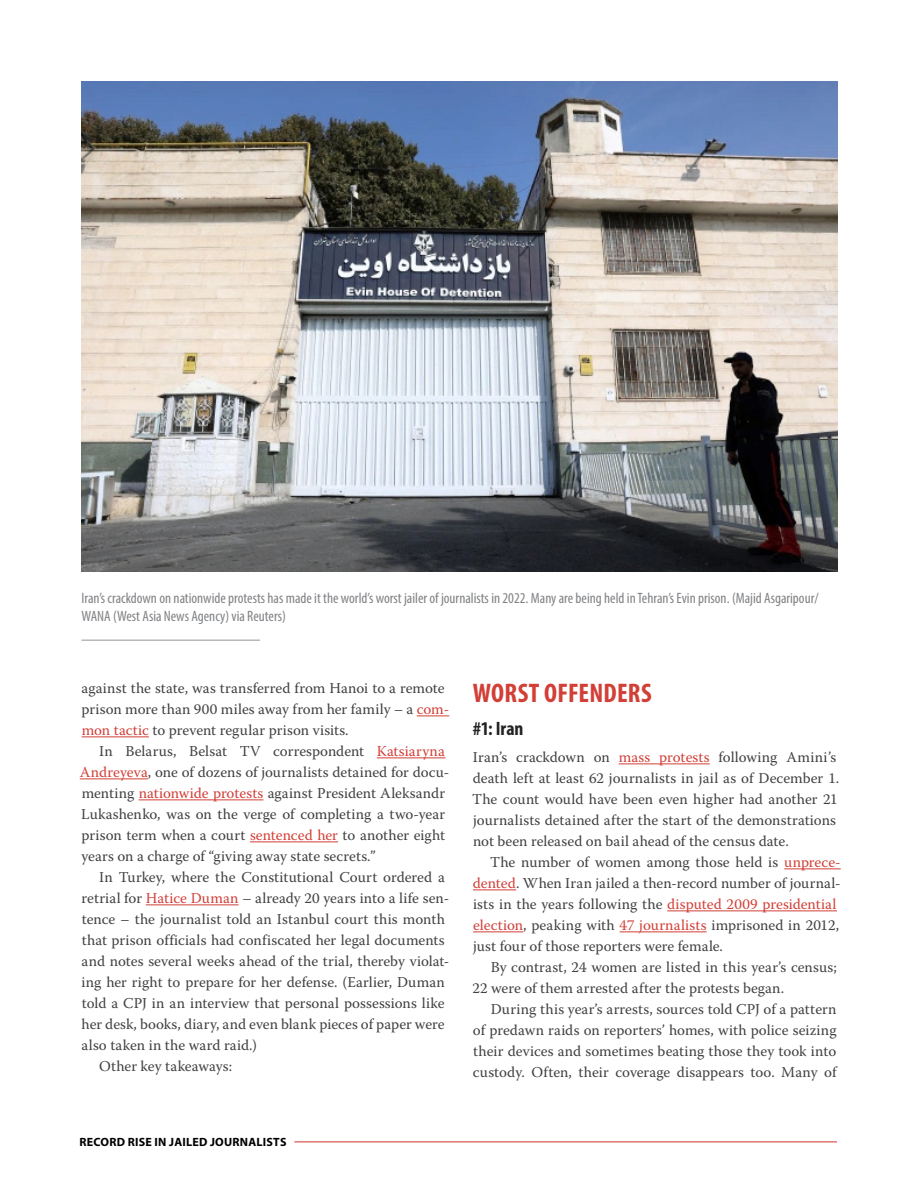
<style>
.page{position:relative;width:918px;height:1188px;background:#fff}
.page>*{position:absolute;margin:0;border:0;box-sizing:border-box;transform-origin:0 0}
.t1{font:700 condensed 27px "Myriad Pro";letter-spacing:.01em;color:#d23f37}
.t2{font:700 condensed 19.5px "Myriad Pro";color:#222223}
.Main_Body_Text{font:15px/21px "Warnock Pro";letter-spacing:.005em;color:#414042}
.Main_Body_Text__no_i{font:15px/21px "Warnock Pro";letter-spacing:.005em;color:#414042}
.t3{font:condensed 15px/18px "Myriad Pro";color:#808285}
.t4{font:700 12px "Myriad Pro";letter-spacing:.02em;color:#000}
.s1{color:#d23f37}
</style>
<div class="page">
<hr style="left:294px;top:1142px;width:543px;height:1px;background:#d13327">
<hr style="left:417px;top:716px;width:32px;height:1px;background:#d23f37">
<hr style="left:82px;top:737px;width:67px;height:1px;background:#d23f37">
<hr style="left:377px;top:758px;width:69px;height:1px;background:#d23f37">
<hr style="left:80px;top:779px;width:68px;height:1px;background:#d23f37">
<hr style="left:139px;top:800px;width:124px;height:1px;background:#d23f37">
<hr style="left:250px;top:842px;width:88px;height:1px;background:#d23f37">
<hr style="left:146px;top:905px;width:93px;height:1px;background:#d23f37">
<hr style="left:619px;top:764px;width:91px;height:1px;background:#d23f37">
<hr style="left:784px;top:869px;width:57px;height:1px;background:#d23f37">
<hr style="left:473px;top:890px;width:43px;height:1px;background:#d23f37">
<hr style="left:667px;top:911px;width:170px;height:1px;background:#d23f37">
<hr style="left:473px;top:932px;width:50px;height:1px;background:#d23f37">
<hr style="left:620px;top:932px;width:87px;height:1px;background:#d23f37">
<img style="left:81px;top:81px;width:757px;height:491px">
<hr style="left:82px;top:640px;width:178px;height:1px;background:#939598">
<p class="t3" style="left:82px;top:589px;width:739px">Iran’s crackdown on nationwide protests has made it the world’s worst jailer of journalists in 2022. Many are being held in Tehran’s Evin prison. (Majid Asgaripour/<br>WANA (West Asia News Agency) via Reuters)</p>
<p class="Main_Body_Text" style="left:82px;top:677px;width:369px">against the state, was transferred from Hanoi to a remote prison more than 900 miles away from her family – a <span class="s1">com&shy;mon tactic</span> to prevent regular prison visits.</p>
<p class="Main_Body_Text" style="left:80px;top:740px;width:371px;text-indent:20px">In Belarus, Belsat TV correspondent <span class="s1">Katsiaryna Andreyeva</span>, one of dozens of journalists detained for docu&shy;menting <span class="s1">nationwide protests</span> against President Aleksandr Lukashenko, was on the verge of completing a two-year prison term when a court <span class="s1">sentenced her</span> to another eight years on a charge of “giving away state secrets.”</p>
<p class="Main_Body_Text" style="left:82px;top:866px;width:369px;text-indent:18px">In Turkey, where the Constitutional Court ordered a retrial for <span class="s1">Hatice Duman</span> – already 20 years into a life sen&shy;tence – the journalist told an Istanbul court this month that prison officials had confiscated her legal documents and notes several weeks ahead of the trial, thereby violat&shy;ing her right to prepare for her defense. (Earlier, Duman told a CPJ in an interview that personal possessions like her desk, books, diary, and even blank pieces of paper were also taken in the ward raid.)</p>
<p class="Main_Body_Text" style="left:99px;top:1055px;width:135px">Other key takeaways:</p>
<p class="t4" style="left:80px;top:1134px;width:208px">RECORD RISE IN JAILED JOURNALISTS</p>
<p class="t1" style="left:473px;top:676px;width:181px">WORST OFFENDERS</p>
<p class="t2" style="left:473px;top:716px;width:52px">#1: Iran</p>
<p class="Main_Body_Text__no_i" style="left:472px;top:746px;width:368px">Iran’s crackdown on <span class="s1">mass protests</span> following Amini’s death left at least 62 journalists in jail as of December 1.<br>The count would have been even higher had another 21 journalists detained after the start of the demonstrations not been released on bail ahead of the census date.</p>
<p class="Main_Body_Text" style="left:473px;top:851px;width:369px;text-indent:17px">The number of women among those held is <span class="s1">unprece&shy;dented</span>. When Iran jailed a then-record number of journal&shy;ists in the years following the <span class="s1">disputed 2009 presidential election</span>, peaking with <span class="s1">47 journalists</span> imprisoned in 2012, just four of those reporters were female.</p>
<p class="Main_Body_Text" style="left:473px;top:956px;width:366px;text-indent:18px">By contrast, 24 women are listed in this year’s census;<br>22 were of them arrested after the protests began.</p>
<p class="Main_Body_Text" style="left:473px;top:998px;width:365px;text-align:justify;text-indent:18px">During this year’s arrests, sources told CPJ of a pattern of predawn raids on reporters’ homes, with police seizing their devices and sometimes beating those they took into custody. Often, their coverage disappears too. Many of</p>
</div>
